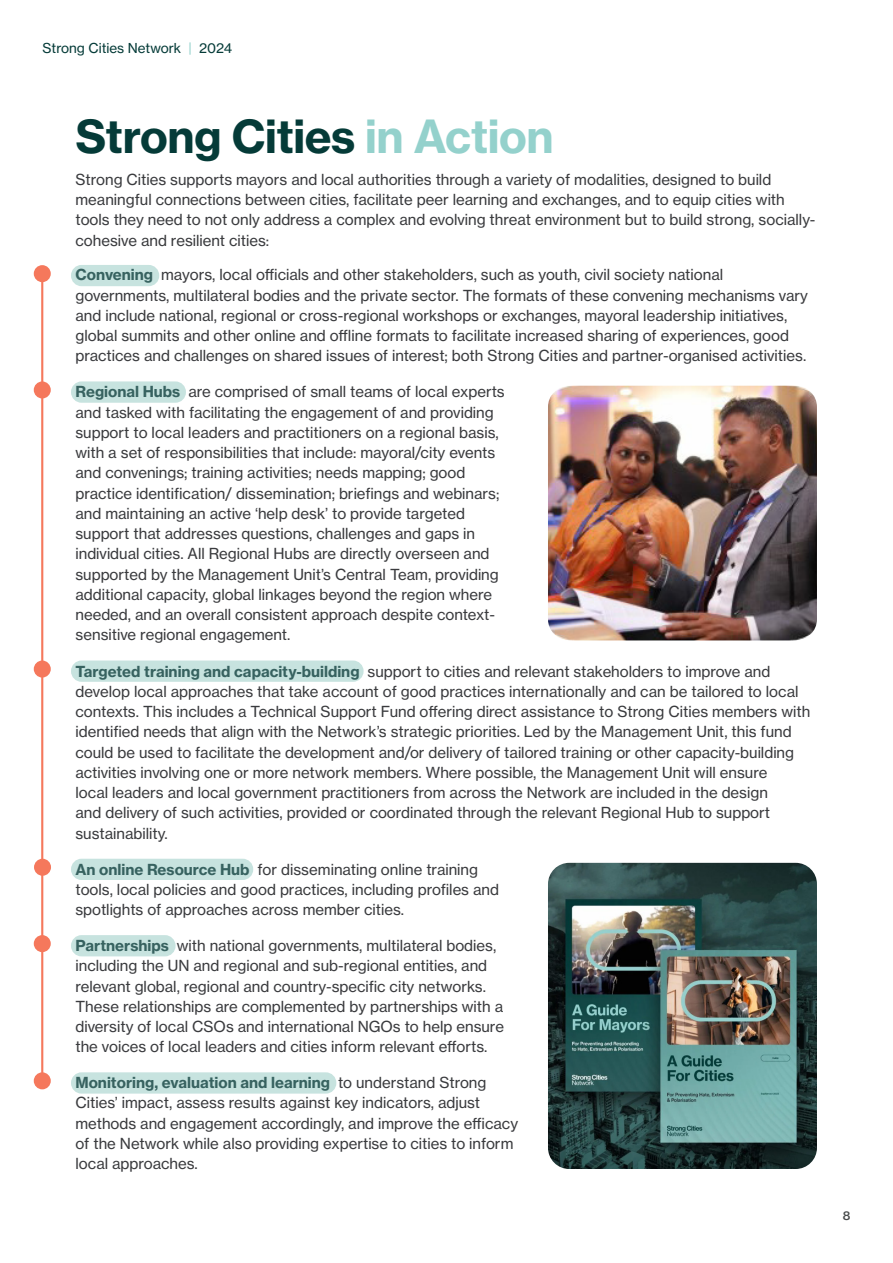
<style>
.page{position:relative;width:893px;height:1263px;background:#fff}
.page>*{position:absolute;margin:0;border:0;box-sizing:border-box;transform-origin:0 0}
.Headers{font:45px "N Haas Grotesk TX Pro 75 Bd";letter-spacing:-.01em;color:#053b38}
.t1{font:15px/20.2px "N Haas Grotesk TX Pro 55 Rg";color:#3a3b3e}
.t2{font:13.5px "N Haas Grotesk TX Pro 55 Rg";color:#053b38}
.t3{font:12px "N Haas Grotesk TX Pro 65 Md";color:#484b4c}
.s1{color:#94d1cc}
.s2{font-family:"N Haas Grotesk TX Pro 75 Bd";color:#376260}
</style>
<div class="page">
<hr style="left:41px;top:276px;width:2px;height:808px;background:#f5785c">
<img style="left:548px;top:863px;width:269px;height:306px">
<img style="left:548px;top:386px;width:269px;height:254px">
<div style="left:34px;top:381px;width:17px;height:17px;background:#f5785c;border-radius:50%"></div>
<div style="left:75px;top:386px;width:107px;height:12px;background:#c7e3df;border-radius:6px"></div>
<div style="left:71px;top:381px;width:115px;height:22px;border:9px solid #c7e3df;border-radius:6px"></div>
<div style="left:34px;top:265px;width:17px;height:17px;background:#f5785c;border-radius:50%"></div>
<div style="left:75px;top:269px;width:80px;height:13px;background:#c7e3df;border-radius:6px"></div>
<div style="left:71px;top:265px;width:88px;height:21px;border:9px solid #c7e3df;border-radius:6px"></div>
<div style="left:34px;top:660px;width:17px;height:17px;background:#f5785c;border-radius:50%"></div>
<div style="left:75px;top:665px;width:284px;height:12px;background:#c7e3df;border-radius:6px"></div>
<div style="left:71px;top:660px;width:293px;height:22px;border:9px solid #c7e3df;border-radius:6px"></div>
<div style="left:34px;top:859px;width:17px;height:17px;background:#f5785c;border-radius:50%"></div>
<div style="left:75px;top:863px;width:174px;height:13px;background:#c7e3df;border-radius:6px"></div>
<div style="left:71px;top:859px;width:182px;height:21px;border:9px solid #c7e3df;border-radius:6px"></div>
<div style="left:34px;top:935px;width:17px;height:17px;background:#f5785c;border-radius:50%"></div>
<div style="left:75px;top:939px;width:96px;height:13px;background:#c7e3df;border-radius:6px"></div>
<div style="left:71px;top:935px;width:105px;height:21px;border:9px solid #c7e3df;border-radius:6px"></div>
<div style="left:34px;top:1072px;width:17px;height:17px;background:#f5785c;border-radius:50%"></div>
<div style="left:75px;top:1076px;width:257px;height:13px;background:#c7e3df;border-radius:6px"></div>
<div style="left:71px;top:1072px;width:265px;height:21px;border:9px solid #c7e3df;border-radius:6px"></div>
<p class="t2" style="left:43px;top:40px;width:191px">Strong Cities Network <span class="s1">|</span> 2024</p>
<p class="Headers" style="left:75px;top:109px;width:480px">Strong Cities <span class="s1">in Action</span></p>
<p class="t1" style="left:75px;top:169px;width:741px">Strong Cities supports mayors and local authorities through a variety of modalities, designed to build meaningful connections between cities, facilitate peer learning and exchanges, and to equip cities with tools they need to not only address a complex and evolving threat environment but to build strong, socially&shy;cohesive and resilient cities:</p>
<p class="t1" style="left:75px;top:265px;width:734px"><span class="s2">Convening</span> mayors, local officials and other stakeholders, such as youth, civil society national governments, multilateral bodies and the private sector. The formats of these convening mechanisms vary and include national, regional or cross-regional workshops or exchanges, mayoral leadership initiatives, global summits and other online and offline formats to facilitate increased sharing of experiences, good practices and challenges on shared issues of interest; both Strong Cities and partner-organised activities.</p>
<p class="t1" style="left:75px;top:382px;width:431px"><span class="s2">Regional Hubs</span> are comprised of small teams of local experts and tasked with facilitating the engagement of and providing support to local leaders and practitioners on a regional basis, with a set of responsibilities that include: mayoral/city events and convenings; training activities; needs mapping; good practice identification/ dissemination; briefings and webinars; and maintaining an active ‘help desk’ to provide targeted support that addresses questions, challenges and gaps in individual cities. All Regional Hubs are directly overseen and supported by the Management Unit’s Central Team, providing additional capacity, global linkages beyond the region where needed, and an overall consistent approach despite context&shy;sensitive regional engagement.</p>
<p class="t1" style="left:75px;top:661px;width:736px"><span class="s2">Targeted training and capacity-building</span> support to cities and relevant stakeholders to improve and develop local approaches that take account of good practices internationally and can be tailored to local contexts. This includes a Technical Support Fund offering direct assistance to Strong Cities members with identified needs that align with the Network’s strategic priorities. Led by the Management Unit, this fund could be used to facilitate the development and/or delivery of tailored training or other capacity-building activities involving one or more network members. Where possible, the Management Unit will ensure<br>local leaders and local government practitioners from across the Network are included in the design<br>and delivery of such activities, provided or coordinated through the relevant Regional Hub to support sustainability.</p>
<p class="t1" style="left:75px;top:859px;width:425px"><span class="s2">An online Resource Hub</span> for disseminating online training tools, local policies and good practices, including profiles and spotlights of approaches across member cities.</p>
<p class="t1" style="left:75px;top:935px;width:430px"><span class="s2">Partnerships</span> with national governments, multilateral bodies, including the UN and regional and sub-regional entities, and relevant global, regional and country-specific city networks.<br>These relationships are complemented by partnerships with a diversity of local CSOs and international NGOs to help ensure the voices of local leaders and cities inform relevant efforts.</p>
<p class="t1" style="left:75px;top:1072px;width:444px"><span class="s2">Monitoring, evaluation and learning</span> to understand Strong Cities’ impact, assess results against key indicators, adjust methods and engagement accordingly, and improve the efficacy of the Network while also providing expertise to cities to inform local approaches.</p>
<p class="t3" style="left:843px;top:1208px;width:9px">8</p>
</div>
